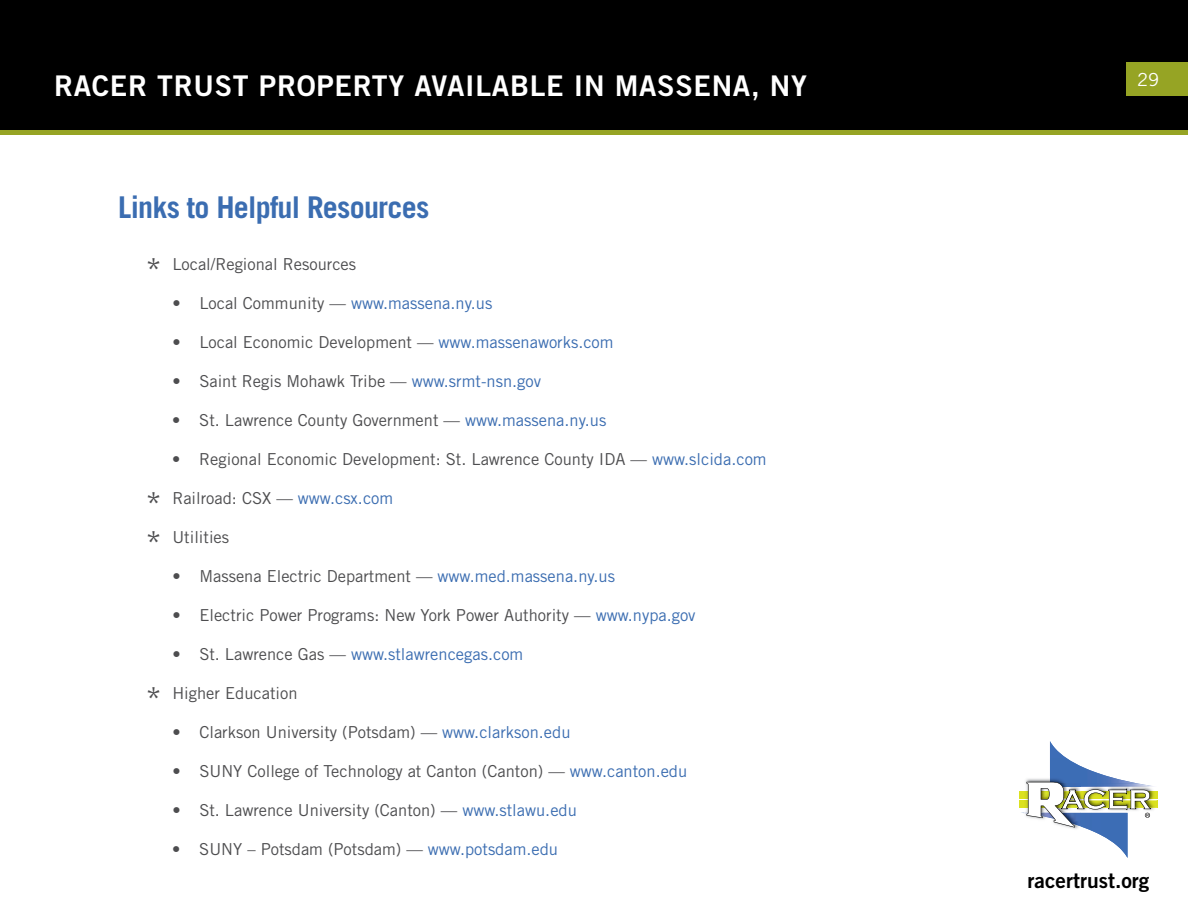
<style>
.page{position:relative;width:1188px;height:918px;background:#fff}
.page>*{position:absolute;margin:0;border:0;box-sizing:border-box;transform-origin:0 0}
.t1{font:700 30px "Trade Gothic LT Std";letter-spacing:-.025em;color:#3b6db1}
.t2{font:28.5px "Trade Gothic LT Std Bd 2";letter-spacing:.025em;color:#fff}
.t3{font:21px "Trade Gothic LT Std Bd 2";color:#000}
.t4{font:18px "Trade Gothic LT Std";color:#fff}
.t5{font:16.5px "Trade Gothic LT Std";color:#4d4d4f}
.t6{font:16.5px "Trade Gothic LT Std";color:#3b6db1}
.s1{font-size:33px}
.s2{color:#4d4d4f}
.s3{color:#3b6db1}
</style>
<div class="page">
<div style="left:1px;top:1px;width:1186px;height:131px;background:#000"></div>
<div style="left:0;top:0;width:1188px;height:133px;border:2px solid #000"></div>
<div style="left:1126px;top:62px;width:62px;height:34px;background:#96a424"></div>
<div style="left:0;top:130px;width:1188px;height:5px;background:#96a424"></div>
<div style="left:1019px;top:791px;width:139px;height:7px;background:#dbe120"></div>
<div style="left:1019px;top:801px;width:139px;height:7px;background:#dbe120"></div>
<svg style="left:1021px;top:741px;width:137px;height:117px"></svg>
<h2 class="t2" style="left:54px;top:68px;width:755px">RACER TRUST PROPERTY AVAILABLE IN MASSENA, NY</h2>
<h1 class="t1" style="left:118px;top:189px;width:313px">Links to Helpful Resources</h1>
<p class="t5" style="left:145px;top:254px;width:212px"><span class="s1">*</span> Local/Regional Resources</p>
<p class="t6" style="left:172px;top:293px;width:321px"><span class="s2">• Local Community —</span> www.massena.ny.us</p>
<p class="t5" style="left:172px;top:332px;width:443px">• Local Economic Development — <span class="s3">www.massenaworks.com</span></p>
<p class="t5" style="left:172px;top:371px;width:370px">• Saint Regis Mohawk Tribe — <span class="s3">www.srmt-nsn.gov</span></p>
<p class="t5" style="left:172px;top:410px;width:436px">• St. Lawrence County Government — <span class="s3">www.massena.ny.us</span></p>
<p class="t5" style="left:172px;top:449px;width:596px">• Regional Economic Development: St. Lawrence County IDA — <span class="s3">www.slcida.com</span></p>
<p class="t5" style="left:145px;top:488px;width:249px"><span class="s1">*</span> Railroad: CSX — <span class="s3">www.csx.com</span></p>
<p class="t5" style="left:145px;top:527px;width:85px"><span class="s1">*</span> Utilities</p>
<p class="t5" style="left:172px;top:566px;width:444px">• Massena Electric Department — <span class="s3">www.med.massena.ny.us</span></p>
<p class="t5" style="left:172px;top:605px;width:525px">• Electric Power Programs: New York Power Authority — <span class="s3">www.nypa.gov</span></p>
<p class="t6" style="left:172px;top:644px;width:352px"><span class="s2">• St. Lawrence Gas —</span> www.stlawrencegas.com</p>
<p class="t5" style="left:145px;top:683px;width:154px"><span class="s1">*</span> Higher Education</p>
<p class="t5" style="left:172px;top:722px;width:400px">• Clarkson University (Potsdam) — <span class="s3">www.clarkson.edu</span></p>
<p class="t5" style="left:172px;top:761px;width:516px">• SUNY College of Technology at Canton (Canton) — <span class="s3">www.canton.edu</span></p>
<p class="t5" style="left:172px;top:800px;width:406px">• St. Lawrence University (Canton) — <span class="s3">www.stlawu.edu</span></p>
<p class="t5" style="left:172px;top:839px;width:387px">• SUNY – Potsdam (Potsdam) — <span class="s3">www.potsdam.edu</span></p>
<p class="t4" style="left:1137px;top:68px;width:23px">29</p>
<p class="t3" style="left:1028px;top:867px;width:123px">racertrust.org</p>
</div>
